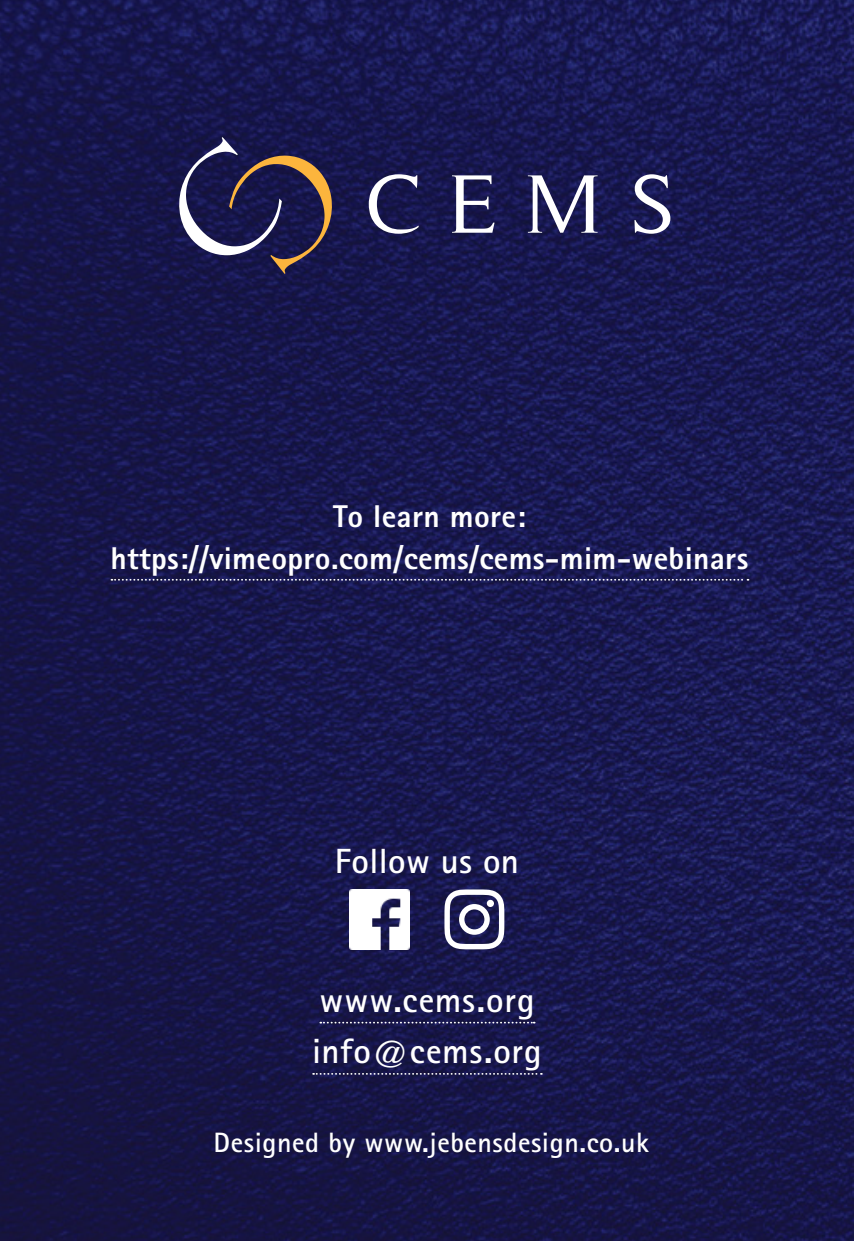
<style>
.page{position:relative;width:854px;height:1241px;background:#fff}
.page>*{position:absolute;margin:0;border:0;box-sizing:border-box;transform-origin:0 0}
.Body_copy{font:700 35px "Rotis Sans Serif";letter-spacing:.02em;color:#fff}
.Body_copy-2{font:800 31.5px/42px "Rotis Sans Serif";letter-spacing:.01em;color:#fff;text-align:center}
.Body_copy-3{font:700 28px "Rotis Sans Serif";letter-spacing:.02em;color:#fff}
</style>
<div class="page">
<img style="left:0;top:0;width:853px;height:1240px">
<svg style="left:179px;top:137px;width:153px;height:137px;background:#3a3457"></svg>
<svg style="left:368px;top:174px;width:50px;height:60px"></svg>
<svg style="left:452px;top:175px;width:42px;height:58px"></svg>
<svg style="left:527px;top:175px;width:70px;height:58px"></svg>
<svg style="left:634px;top:174px;width:36px;height:60px"></svg>
<svg style="left:320px;top:1021px;width:214px;height:2px"></svg>
<svg style="left:313px;top:1072px;width:228px;height:2px"></svg>
<img style="left:349px;top:889px;width:60px;height:60px">
<svg style="left:444px;top:889px;width:60px;height:60px"></svg>
<svg style="left:486px;top:899px;width:8px;height:7px"></svg>
<svg style="left:111px;top:579px;width:637px;height:1px"></svg>
<p class="Body_copy-2" style="left:110px;top:495px;width:639px">To learn more: https://vimeopro.com/cems/cems-mim-webinars</p>
<p class="Body_copy" style="left:335px;top:838px;width:185px">Follow us on</p>
<p class="Body_copy" style="left:319px;top:977px;width:216px">www.cems.org</p>
<p class="Body_copy" style="left:312px;top:1029px;width:231px">info@cems.org</p>
<p class="Body_copy-3" style="left:213px;top:1124px;width:437px">Designed by www.jebensdesign.co.uk</p>
</div>
